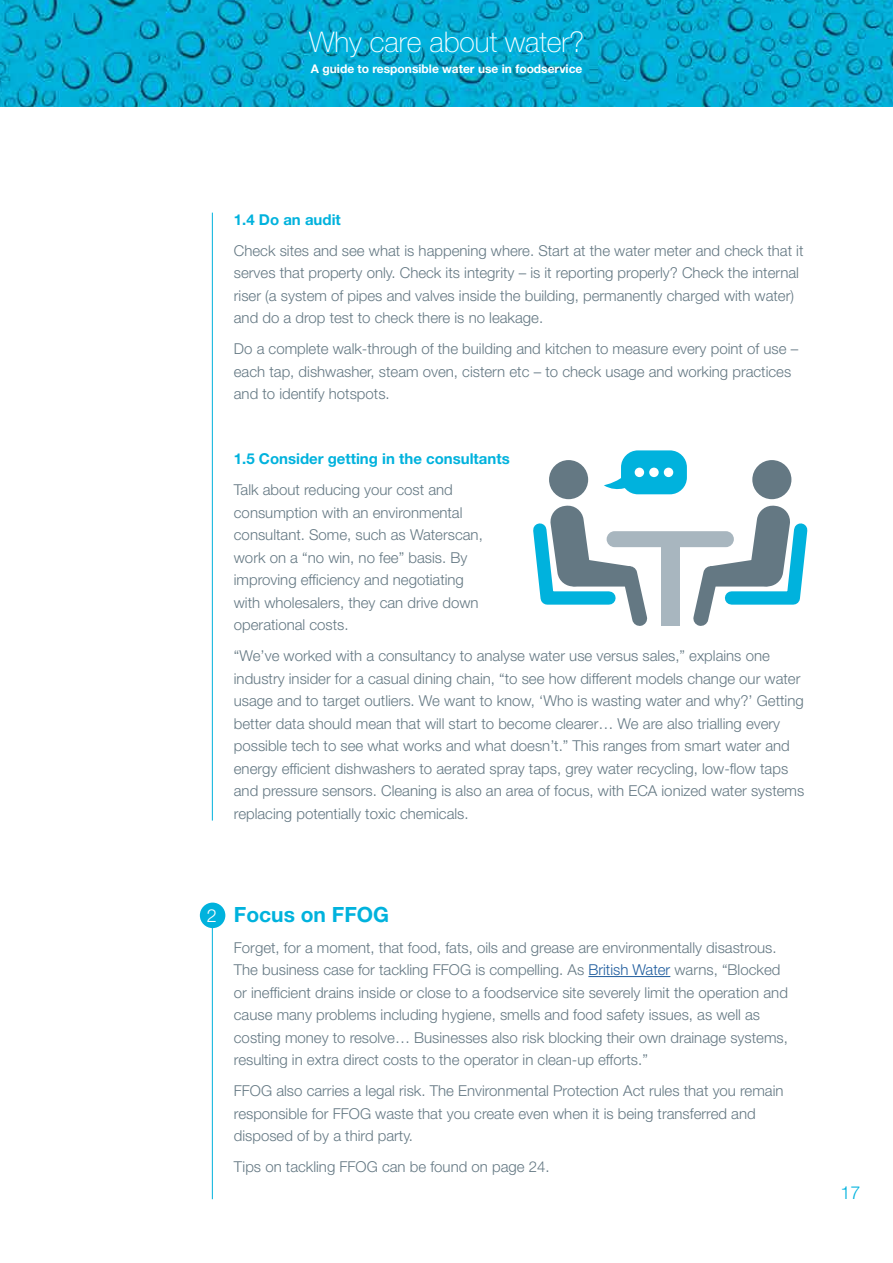
<style>
.page{position:relative;width:893px;height:1263px;background:#fff}
.page>*{position:absolute;margin:0;border:0;box-sizing:border-box;transform-origin:0 0}
.t1{font:100 28.5px "Helvetica Neue LT Std";color:#fff}
.t2{font:700 21px "Helvetica Neue LT Std";color:#00b2dd}
.t3{font:300 18px "Helvetica Neue LT Std";color:#00b2dd}
.t4{font:300 18px "Helvetica Neue LT Std";color:#fff}
.t5{font:300 15px/22.5px "Helvetica Neue LT Std";color:#647883}
.t6{font:700 15px "Helvetica Neue LT Std";color:#00b2dd}
.t7{font:700 12px "Helvetica Neue LT Std";color:#fff}
.s1{color:#205d9e}
</style>
<div class="page">
<img style="left:0;top:0;width:893px;height:106px">
<svg style="left:305px;top:11px;width:281px;height:62px;background:#03a9d2"></svg>
<hr style="left:212px;top:213px;width:1px;height:607px;background:#00b2dd">
<hr style="left:212px;top:915px;width:1px;height:284px;background:#00b2dd">
<hr style="left:588px;top:976px;width:82px;height:1px;background:#205d9e">
<div style="left:200px;top:902px;width:25px;height:26px;background:#00b2dd;border-radius:50%"></div>
<div style="left:549px;top:460px;width:39px;height:39px;background:#647883;border-radius:50%"></div>
<svg style="left:533px;top:505px;width:115px;height:121px"></svg>
<div style="left:752px;top:460px;width:39px;height:39px;background:#647883;border-radius:50%"></div>
<svg style="left:693px;top:505px;width:115px;height:121px"></svg>
<div style="left:607px;top:531px;width:127px;height:16px;background:#a8b6bf;border-radius:8px"></div>
<div style="left:661px;top:542px;width:18px;height:84px;background:#a8b6bf"></div>
<div style="left:621px;top:450px;width:66px;height:44px;background:#00b2dd;border-radius:17px"></div>
<svg style="left:604px;top:478px;width:29px;height:16px"></svg>
<div style="left:635px;top:468px;width:9px;height:9px;background:#fff;border-radius:50%"></div>
<div style="left:649px;top:468px;width:10px;height:9px;background:#fff;border-radius:50%"></div>
<div style="left:664px;top:468px;width:9px;height:9px;background:#fff;border-radius:50%"></div>
<h1 class="t1" style="left:309px;top:26px;width:277px">Why care about water?</h1>
<p class="t7" style="left:311px;top:61px;width:273px">A guide to responsible water use in foodservice</p>
<p class="t6" style="left:234px;top:210px;width:108px">1.4 Do an audit</p>
<p class="t5" style="left:234px;top:239px;width:571px">Check sites and see what is happening where. Start at the water meter and check that it serves that property only. Check its integrity – is it reporting properly? Check the internal riser (a system of pipes and valves inside the building, permanently charged with water) and do a drop test to check there is no leakage.</p>
<p class="t5" style="left:234px;top:337px;width:566px">Do a complete walk-through of the building and kitchen to measure every point of use – each tap, dishwasher, steam oven, cistern etc – to check usage and working practices and to identify hotspots.</p>
<p class="t6" style="left:234px;top:450px;width:277px">1.5 Consider getting in the consultants</p>
<p class="t5" style="left:234px;top:478px;width:250px">Talk about reducing your cost and consumption with an environmental consultant. Some, such as Waterscan, work on a “no win, no fee” basis. By improving efficiency and negotiating with wholesalers, they can drive down operational costs.</p>
<p class="t5" style="left:234px;top:644px;width:572px">“We’ve worked with a consultancy to analyse water use versus sales,” explains one industry insider for a casual dining chain, “to see how different models change our water usage and to target outliers. We want to know, ‘Who is wasting water and why?’ Getting better data should mean that will start to become clearer… We are also trialling every possible tech to see what works and what doesn’t.” This ranges from smart water and energy efficient dishwashers to aerated spray taps, grey water recycling, low-flow taps and pressure sensors. Cleaning is also an area of focus, with ECA ionized water systems replacing potentially toxic chemicals.</p>
<p class="t4" style="left:207px;top:904px;width:12px">2</p>
<h2 class="t2" style="left:234px;top:901px;width:157px">Focus on FFOG</h2>
<p class="t5" style="left:234px;top:936px;width:556px">Forget, for a moment, that food, fats, oils and grease are environmentally disastrous.<br>The business case for tackling FFOG is compelling. As <span class="s1">British Water</span> warns, “Blocked or inefficient drains inside or close to a foodservice site severely limit the operation and cause many problems including hygiene, smells and food safety issues, as well as costing money to resolve… Businesses also risk blocking their own drainage systems, resulting in extra direct costs to the operator in clean-up efforts.”</p>
<p class="t5" style="left:234px;top:1079px;width:551px">FFOG also carries a legal risk. The Environmental Protection Act rules that you remain responsible for FFOG waste that you create even when it is being transferred and disposed of by a third party.</p>
<p class="t5" style="left:234px;top:1155px;width:317px">Tips on tackling FFOG can be found on page 24.</p>
<p class="t3" style="left:840px;top:1182px;width:22px">17</p>
</div>
